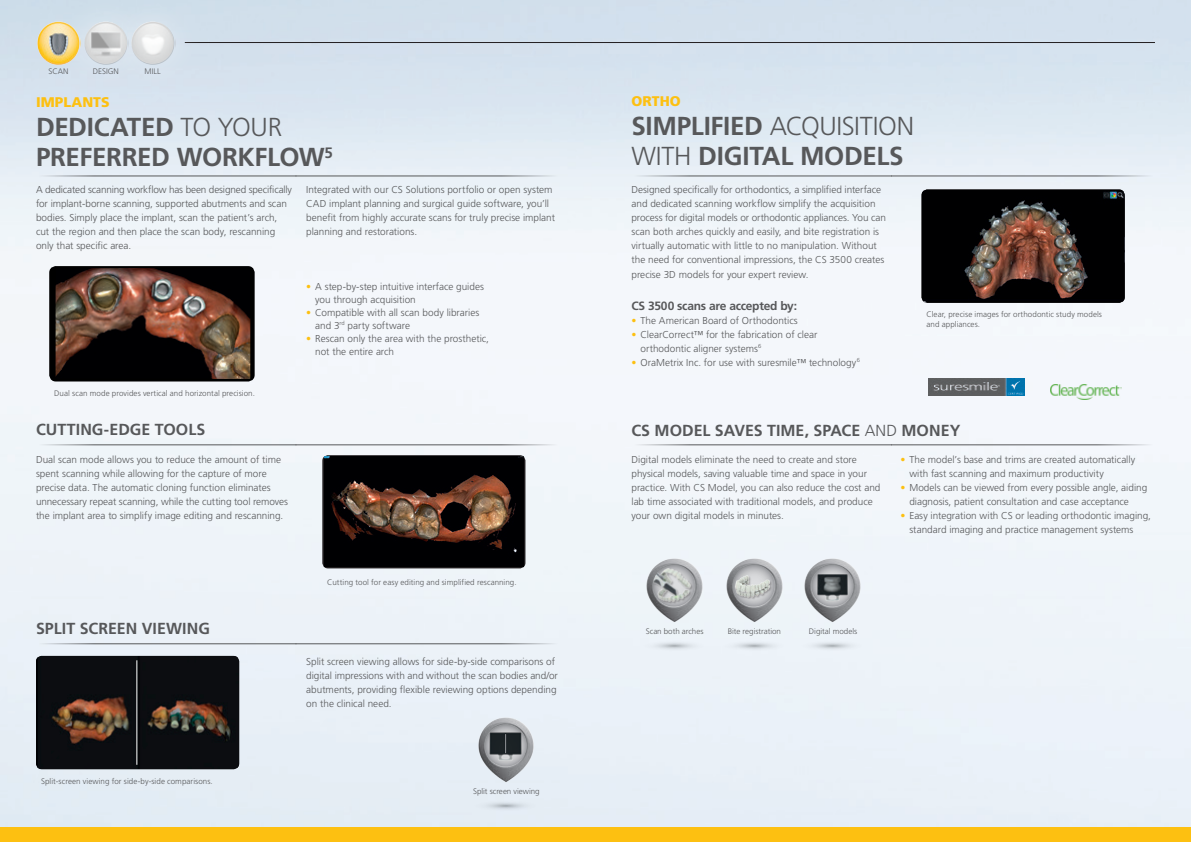
<style>
.page{position:relative;width:1191px;height:842px;background:#fff}
.page>*{position:absolute;margin:0;border:0;box-sizing:border-box;transform-origin:0 0}
.t1{font:700 26px/30px "Frutiger LT Pro";letter-spacing:-.015em;color:#57585a}
.t2{font:700 16px "Frutiger LT Pro";color:#57585a}
.t3{font:900 14px "Frutiger LT Pro";letter-spacing:.005em;color:#fdc011}
.t4{font:700 12px "Frutiger LT Std";letter-spacing:-.02em;color:#57585a}
.t5{font:300 10px/14px "Frutiger LT Pro";letter-spacing:-.005em;color:#57585a}
.t6{font:300 10px/14px "Frutiger LT Std";color:#57585a}
.t7{font:300 8px/10px "Frutiger LT Pro";letter-spacing:.005em;color:#57585a}
.s1{font-weight:300}
.s2{color:#fdc011}
</style>
<div class="page">
<img style="left:0;top:0;width:1191px;height:828px">
<img style="left:921px;top:190px;width:203px;height:113px">
<img style="left:36px;top:656px;width:203px;height:113px">
<hr style="left:137px;top:660px;width:1px;height:105px;background:#fff">
<svg style="left:50px;top:267px;width:204px;height:113px"></svg>
<img style="left:56px;top:269px;width:194px;height:109px">
<div style="left:49px;top:266px;width:206px;height:115px;border:2px solid #000;border-radius:6px"></div>
<svg style="left:322px;top:455px;width:203px;height:113px"></svg>
<img style="left:324px;top:457px;width:199px;height:109px">
<div style="left:0;top:828px;width:1191px;height:14px;background:#fdc011"></div>
<img style="left:36px;top:20px;width:16px;height:45px">
<hr style="left:185px;top:42px;width:970px;height:1px;background:#231f20">
<div style="left:52px;top:0;width:106px;height:95px;background:#fff;opacity:.75"></div>
<img style="left:83px;top:20px;width:18px;height:45px">
<div style="left:101px;top:0;width:104px;height:95px;background:#fff;opacity:.75"></div>
<img style="left:130px;top:20px;width:45px;height:45px">
<img style="left:928px;top:379px;width:96px;height:17px">
<img style="left:1050px;top:384px;width:71px;height:15px">
<img style="left:468px;top:793px;width:76px;height:35px">
<img style="left:468px;top:714px;width:76px;height:69px">
<svg style="left:484px;top:724px;width:42px;height:42px"></svg>
<img style="left:484px;top:729px;width:42px;height:35px">
<svg style="left:505px;top:734px;width:1px;height:19px"></svg>
<img style="left:636px;top:634px;width:76px;height:36px">
<img style="left:636px;top:554px;width:76px;height:69px">
<div style="left:653px;top:565px;width:40px;height:39px;background:#231f20;opacity:.35"></div>
<img style="left:653px;top:565px;width:42px;height:42px;border-radius:21px">
<img style="left:795px;top:634px;width:75px;height:36px">
<img style="left:795px;top:554px;width:75px;height:69px">
<svg style="left:811px;top:565px;width:42px;height:42px"></svg>
<img style="left:811px;top:571px;width:42px;height:33px">
<img style="left:716px;top:634px;width:76px;height:36px">
<img style="left:716px;top:554px;width:76px;height:69px">
<div style="left:735px;top:575px;width:37px;height:25px;background:#adafb2"></div>
<img style="left:732px;top:565px;width:42px;height:42px;border-radius:21px">
<hr style="left:36px;top:176px;width:260px;height:1px;background:#57585a">
<hr style="left:296px;top:176px;width:263px;height:1px;background:#57585a">
<hr style="left:36px;top:445px;width:260px;height:1px;background:#57585a">
<hr style="left:296px;top:445px;width:263px;height:1px;background:#57585a">
<hr style="left:36px;top:643px;width:260px;height:1px;background:#57585a">
<hr style="left:296px;top:643px;width:263px;height:1px;background:#57585a">
<hr style="left:631px;top:176px;width:260px;height:1px;background:#57585a">
<hr style="left:891px;top:176px;width:264px;height:1px;background:#57585a">
<hr style="left:631px;top:445px;width:260px;height:1px;background:#57585a">
<hr style="left:891px;top:445px;width:264px;height:1px;background:#57585a">
<p class="t7" style="left:49px;top:66px;width:21px">SCAN</p>
<p class="t7" style="left:93px;top:66px;width:27px">DESIGN</p>
<p class="t7" style="left:145px;top:66px;width:18px">MILL</p>
<h3 class="t3" style="left:36px;top:94px;width:75px">IMPLANTS</h3>
<h3 class="t3" style="left:631px;top:93px;width:51px">ORTHO</h3>
<h1 class="t1" style="left:36px;top:112px;width:298px">DEDICATED <span class="s1">TO YOUR<br></span>PREFERRED WORKFLOW<sup>5</sup></h1>
<h1 class="t1" style="left:631px;top:111px;width:284px">SIMPLIFIED <span class="s1">ACQUISITION<br>WITH</span> DIGITAL MODELS</h1>
<p class="t5" style="left:36px;top:183px;width:257px">A dedicated scanning workflow has been designed specifically for implant-borne scanning, supported abutments and scan bodies. Simply place the implant, scan the patient’s arch, cut the region and then place the scan body, rescanning only that specific area.</p>
<p class="t5" style="left:306px;top:183px;width:250px">Integrated with our CS Solutions portfolio or open system CAD implant planning and surgical guide software, you’ll benefit from highly accurate scans for truly precise implant planning and restorations.</p>
<p class="t6" style="left:315px;top:280px;width:170px;line-height:13px;text-indent:-9px"><span class="s2">•</span> A step-by-step intuitive interface guides you through acquisition</p>
<p class="t6" style="left:315px;top:306px;width:165px;line-height:13px;text-indent:-9px"><span class="s2">•</span> Compatible with all scan body libraries and 3<sup>rd</sup> party software</p>
<p class="t6" style="left:315px;top:332px;width:175px;line-height:13px;text-indent:-9px"><span class="s2">•</span> Rescan only the area with the prosthetic, not the entire arch</p>
<p class="t7" style="left:54px;top:388px;width:202px">Dual scan mode provides vertical and horizontal precision.</p>
<p class="t5" style="left:631px;top:183px;width:256px">Designed specifically for orthodontics, a simplified interface and dedicated scanning workflow simplify the acquisition process for digital models or orthodontic appliances. You can scan both arches quickly and easily, and bite registration is virtually automatic with little to no manipulation. Without the need for conventional impressions, the CS 3500 creates precise 3D models for your expert review.</p>
<p class="t4" style="left:631px;top:298px;width:167px">CS 3500 scans are accepted by:</p>
<p class="t6" style="left:631px;top:313px;width:168px"><span class="s2">•</span> The American Board of Orthodontics</p>
<p class="t6" style="left:640px;top:327px;width:178px;text-indent:-9px"><span class="s2">•</span> ClearCorrect™ for the fabrication of clear orthodontic aligner systems<sup>6</sup></p>
<p class="t6" style="left:631px;top:355px;width:230px"><span class="s2">•</span> OraMetrix Inc. for use with suresmile™ technology<sup>6</sup></p>
<p class="t7" style="left:926px;top:310px;width:177px">Clear, precise images for orthodontic study models and appliances.</p>
<h2 class="t2" style="left:36px;top:420px;width:171px">CUTTING-EDGE TOOLS</h2>
<h2 class="t2" style="left:631px;top:421px;width:330px">CS MODEL SAVES TIME, SPACE <span class="s1">AND</span> MONEY</h2>
<p class="t5" style="left:36px;top:452px;width:253px">Dual scan mode allows you to reduce the amount of time spent scanning while allowing for the capture of more precise data. The automatic cloning function eliminates unnecessary repeat scanning, while the cutting tool removes the implant area to simplify image editing and rescanning.</p>
<p class="t5" style="left:631px;top:453px;width:250px">Digital models eliminate the need to create and store physical models, saving valuable time and space in your practice. With CS Model, you can also reduce the cost and lab time associated with traditional models, and produce your own digital models in minutes.</p>
<p class="t6" style="left:909px;top:453px;width:227px;text-indent:-9px"><span class="s2">•</span> The model’s base and trims are created automatically with fast scanning and maximum productivity</p>
<p class="t6" style="left:909px;top:481px;width:239px;text-indent:-9px"><span class="s2">•</span> Models can be viewed from every possible angle, aiding diagnosis, patient consultation and case acceptance</p>
<p class="t6" style="left:909px;top:509px;width:243px;text-indent:-9px"><span class="s2">•</span> Easy integration with CS or leading orthodontic imaging, standard imaging and practice management systems</p>
<h2 class="t2" style="left:36px;top:619px;width:175px">SPLIT SCREEN VIEWING</h2>
<p class="t7" style="left:41px;top:776px;width:173px">Split-screen viewing for side-by-side comparisons.</p>
<p class="t7" style="left:327px;top:577px;width:191px">Cutting tool for easy editing and simplified rescanning.</p>
<p class="t5" style="left:306px;top:654px;width:253px">Split screen viewing allows for side-by-side comparisons of digital impressions with and without the scan bodies and/or abutments, providing flexible reviewing options depending on the clinical need.</p>
<p class="t7" style="left:473px;top:786px;width:68px">Split screen viewing</p>
<p class="t7" style="left:645px;top:626px;width:59px">Scan both arches</p>
<p class="t7" style="left:728px;top:626px;width:55px">Bite registration</p>
<p class="t7" style="left:809px;top:626px;width:50px">Digital models</p>
</div>
